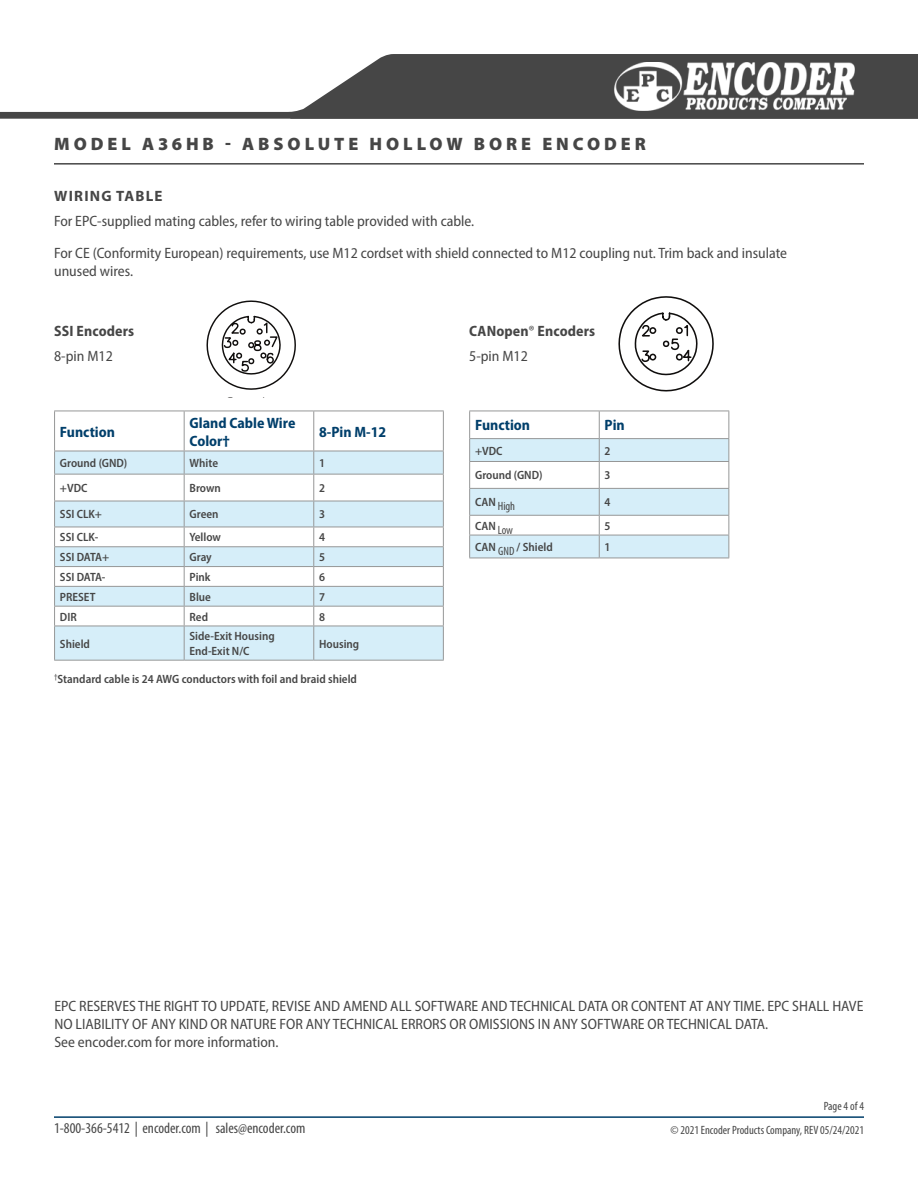
<style>
.page{position:relative;width:918px;height:1188px;background:#fff}
.page>*{position:absolute;margin:0;border:0;box-sizing:border-box;transform-origin:0 0}
.t1{font:900 18px "Myriad Pro";letter-spacing:.22em;color:#464646}
.t2{font:semi-condensed 15px/18px "Myriad Pro";color:#464646}
.t3{font:700 semi-condensed 15px/18px "Myriad Pro";color:#003f6b}
.t4{font:condensed 15px "Myriad Pro";color:#464646}
.t5{font:700 semi-condensed 15px/24.8px "Myriad Pro";letter-spacing:.01em;color:#464646}
.t6{font:700 15px "Myriad Pro";letter-spacing:.08em;color:#464646}
.t7{font:600 semi-condensed 12px/14.4px "Myriad Pro";color:#464646}
.t8{font:condensed 12px/24.2px "Myriad Pro";color:#464646;text-align:right}
.s1{font-weight:400;font-stretch:condensed}
.s2{font-weight:400}
</style>
<div class="page">
<svg style="left:285px;top:54px;width:633px;height:58px;background:#5e5e5e"></svg>
<div style="left:0;top:112px;width:918px;height:7px;background:#464646"></div>
<img style="left:613px;top:62px;width:242px;height:48px">
<hr style="left:54px;top:1116px;width:810px;height:2px;background:#003f6b">
<hr style="left:54px;top:163px;width:810px;height:2px;background:#464646">
<svg style="left:618px;top:296px;width:96px;height:96px"></svg>
<svg style="left:206px;top:300px;width:90px;height:90px"></svg>
<svg style="left:55px;top:452px;width:388px;height:208px;fill:#d6eef9"></svg>
<hr style="left:54px;top:411px;width:130px;height:1px;background:#969797">
<hr style="left:54px;top:411px;width:1px;height:40px;background:#969797">
<hr style="left:184px;top:411px;width:130px;height:1px;background:#969797">
<hr style="left:184px;top:411px;width:1px;height:40px;background:#969797">
<hr style="left:314px;top:411px;width:130px;height:1px;background:#969797">
<hr style="left:313px;top:411px;width:1px;height:40px;background:#969797">
<hr style="left:443px;top:411px;width:1px;height:40px;background:#969797">
<hr style="left:54px;top:451px;width:130px;height:1px;background:#969797">
<hr style="left:184px;top:451px;width:130px;height:1px;background:#969797">
<hr style="left:314px;top:451px;width:130px;height:1px;background:#969797">
<hr style="left:54px;top:474px;width:130px;height:1px;background:#969797">
<hr style="left:184px;top:474px;width:130px;height:1px;background:#969797">
<hr style="left:314px;top:474px;width:130px;height:1px;background:#969797">
<hr style="left:54px;top:501px;width:130px;height:1px;background:#969797">
<hr style="left:184px;top:501px;width:130px;height:1px;background:#969797">
<hr style="left:314px;top:501px;width:130px;height:1px;background:#969797">
<hr style="left:54px;top:527px;width:130px;height:1px;background:#969797">
<hr style="left:184px;top:527px;width:130px;height:1px;background:#969797">
<hr style="left:314px;top:527px;width:130px;height:1px;background:#969797">
<hr style="left:54px;top:546px;width:130px;height:1px;background:#969797">
<hr style="left:184px;top:546px;width:130px;height:1px;background:#969797">
<hr style="left:314px;top:546px;width:130px;height:1px;background:#969797">
<hr style="left:54px;top:566px;width:130px;height:1px;background:#969797">
<hr style="left:184px;top:566px;width:130px;height:1px;background:#969797">
<hr style="left:314px;top:566px;width:130px;height:1px;background:#969797">
<hr style="left:54px;top:586px;width:130px;height:1px;background:#969797">
<hr style="left:184px;top:586px;width:130px;height:1px;background:#969797">
<hr style="left:314px;top:586px;width:130px;height:1px;background:#969797">
<hr style="left:54px;top:606px;width:130px;height:1px;background:#969797">
<svg style="left:54px;top:451px;width:1px;height:175px"></svg>
<hr style="left:184px;top:606px;width:130px;height:1px;background:#969797">
<svg style="left:184px;top:451px;width:1px;height:175px"></svg>
<hr style="left:314px;top:606px;width:130px;height:1px;background:#969797">
<svg style="left:313px;top:451px;width:1px;height:175px"></svg>
<svg style="left:443px;top:451px;width:1px;height:175px"></svg>
<hr style="left:54px;top:626px;width:130px;height:1px;background:#969797">
<hr style="left:54px;top:626px;width:1px;height:34px;background:#969797">
<hr style="left:184px;top:626px;width:130px;height:1px;background:#969797">
<hr style="left:184px;top:626px;width:1px;height:34px;background:#969797">
<hr style="left:314px;top:626px;width:130px;height:1px;background:#969797">
<hr style="left:313px;top:626px;width:1px;height:34px;background:#969797">
<hr style="left:443px;top:626px;width:1px;height:34px;background:#969797">
<hr style="left:54px;top:660px;width:130px;height:1px;background:#969797">
<hr style="left:184px;top:660px;width:130px;height:1px;background:#969797">
<hr style="left:314px;top:660px;width:130px;height:1px;background:#969797">
<hr style="left:469px;top:558px;width:130px;height:1px;background:#969797">
<hr style="left:599px;top:558px;width:130px;height:1px;background:#969797">
<svg style="left:469px;top:411px;width:260px;height:147px"></svg>
<hr style="left:469px;top:438px;width:130px;height:1px;background:#969797">
<hr style="left:599px;top:438px;width:130px;height:1px;background:#969797">
<p class="t1" style="left:54px;top:131px;width:593px">MODEL A36HB - ABSOLUTE HOLLOW BORE ENCODER</p>
<p class="t6" style="left:54px;top:186px;width:110px">WIRING TABLE</p>
<p class="t2" style="left:54px;top:205px;width:734px;line-height:31.5px">For EPC-supplied mating cables, refer to wiring table provided with cable.<br>For CE (Conformity European) requirements, use M12 cordset with shield connected to M12 coupling nut. Trim back and insulate</p>
<p class="t2" style="left:54px;top:261px;width:80px">unused wires.</p>
<p class="t5" style="left:54px;top:318px;width:82px">SSI Encoders</p>
<p class="t2" style="left:54px;top:347px;width:60px">8-pin M12</p>
<p class="t3" style="left:60px;top:422px;width:57px">Function</p>
<p class="t3" style="left:190px;top:413px;width:107px">Gland Cable Wire<br>Color†</p>
<p class="t3" style="left:319px;top:422px;width:69px">8-Pin M-12</p>
<p class="t7" style="left:60px;top:456px;width:69px">Ground (GND)</p>
<p class="t7" style="left:190px;top:456px;width:30px">White</p>
<p class="t7" style="left:319px;top:456px;width:7px">1</p>
<p class="t7" style="left:60px;top:481px;width:29px">+VDC</p>
<p class="t7" style="left:190px;top:481px;width:33px">Brown</p>
<p class="t7" style="left:319px;top:481px;width:7px">2</p>
<p class="t7" style="left:60px;top:507px;width:44px">SSI CLK+</p>
<p class="t7" style="left:190px;top:507px;width:30px">Green</p>
<p class="t7" style="left:319px;top:507px;width:7px">3</p>
<p class="t7" style="left:60px;top:530px;width:40px">SSI CLK-</p>
<p class="t7" style="left:190px;top:530px;width:33px">Yellow</p>
<p class="t7" style="left:319px;top:530px;width:7px">4</p>
<p class="t7" style="left:60px;top:550px;width:51px">SSI DATA+</p>
<p class="t7" style="left:190px;top:550px;width:24px">Gray</p>
<p class="t7" style="left:319px;top:550px;width:7px">5</p>
<p class="t7" style="left:60px;top:569px;width:47px">SSI DATA-</p>
<p class="t7" style="left:190px;top:569px;width:23px">Pink</p>
<p class="t7" style="left:319px;top:569px;width:7px">6</p>
<p class="t7" style="left:60px;top:589px;width:37px">PRESET</p>
<p class="t7" style="left:190px;top:589px;width:23px">Blue</p>
<p class="t7" style="left:319px;top:589px;width:7px">7</p>
<p class="t7" style="left:60px;top:609px;width:18px">DIR</p>
<p class="t7" style="left:190px;top:609px;width:20px">Red</p>
<p class="t7" style="left:319px;top:609px;width:7px">8</p>
<p class="t7" style="left:60px;top:636px;width:32px">Shield</p>
<p class="t7" style="left:190px;top:629px;width:87px">Side-Exit Housing<br>End-Exit N/C</p>
<p class="t7" style="left:319px;top:636px;width:42px">Housing</p>
<p class="t7" style="left:54px;top:671px;width:304px"><sup>†</sup>Standard cable is 24 AWG conductors with foil and braid shield</p>
<p class="t5" style="left:469px;top:318px;width:128px">CANopen<span class="s1">®</span> Encoders<br><span class="s2">5-pin M12</span></p>
<p class="t3" style="left:475px;top:416px;width:57px">Function</p>
<p class="t3" style="left:605px;top:416px;width:22px">Pin</p>
<p class="t7" style="left:475px;top:443px;width:29px">+VDC</p>
<p class="t7" style="left:605px;top:443px;width:7px">2</p>
<p class="t7" style="left:475px;top:468px;width:69px">Ground (GND)</p>
<p class="t7" style="left:605px;top:468px;width:7px">3</p>
<p class="t8" style="left:475px;top:494px;width:42px"><sup>CAN</sup> High</p>
<p class="t7" style="left:605px;top:495px;width:7px">4</p>
<p class="t7" style="left:475px;top:518px;width:39px">CAN <span class="s1">Low</span></p>
<p class="t7" style="left:605px;top:518px;width:7px">5</p>
<p class="t7" style="left:475px;top:540px;width:79px">CAN <span class="s1">GND</span> / Shield</p>
<p class="t7" style="left:605px;top:540px;width:7px">1</p>
<p class="t2" style="left:54px;top:996px;width:811px">EPC RESERVES THE RIGHT TO UPDATE, REVISE AND AMEND ALL SOFTWARE AND TECHNICAL DATA OR CONTENT AT ANY TIME. EPC SHALL HAVE<br>NO LIABILITY OF ANY KIND OR NATURE FOR ANY TECHNICAL ERRORS OR OMISSIONS IN ANY SOFTWARE OR TECHNICAL DATA.<br>See encoder.com for more information.</p>
<p class="t4" style="left:54px;top:1119px;width:253px">1-800-366-5412 | encoder.com | sales@encoder.com</p>
<p class="t8" style="left:671px;top:1094px;width:195px">Page 4 of 4<br>© 2021 Encoder Products Company, REV 05/24/2021</p>
</div>
